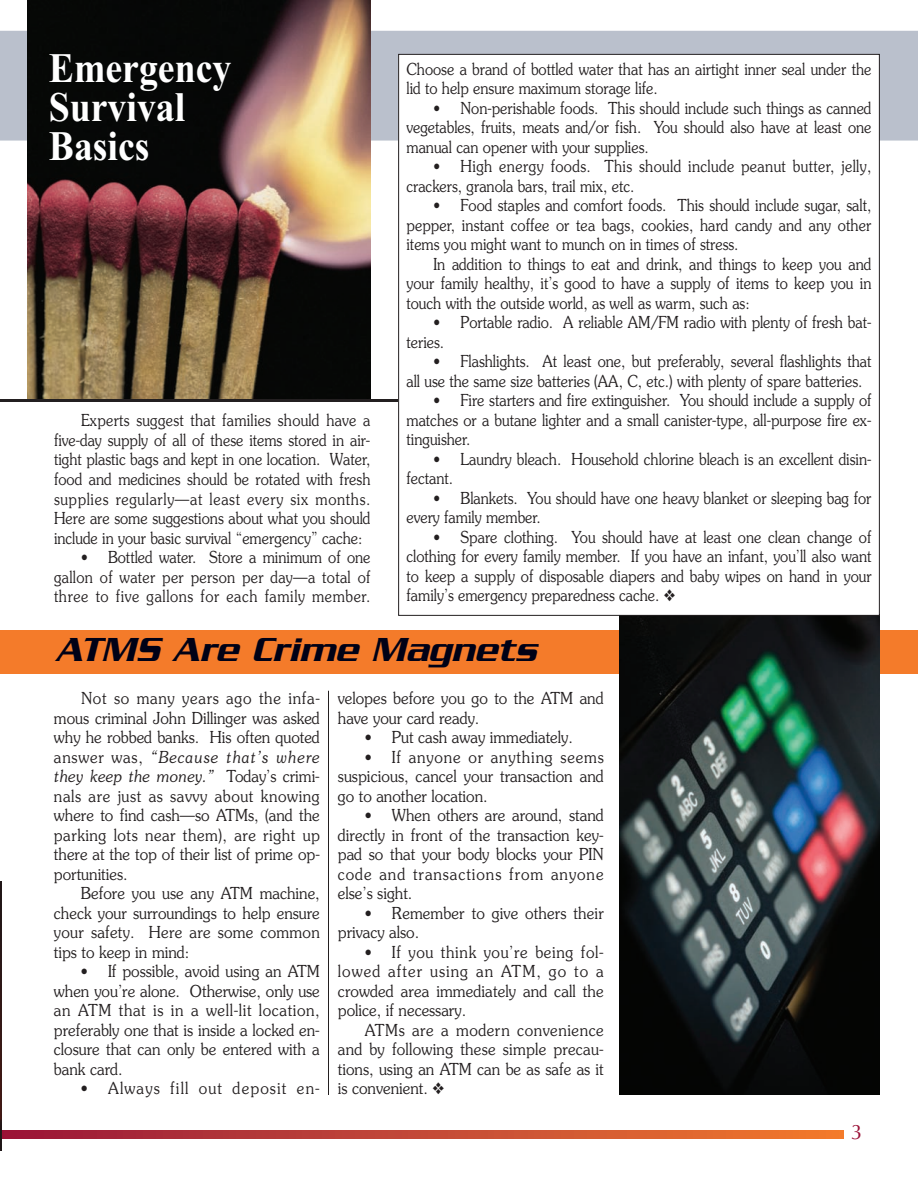
<style>
.page{position:relative;width:918px;height:1188px;background:#fff}
.page>*{position:absolute;margin:0;border:0;box-sizing:border-box;transform-origin:0 0}
.t1{font:700 42px/39px "Times New Roman";color:#fff;scale:.9 1}
.t2{font:italic 500 36px "Serpentine";letter-spacing:.005em;color:#000116}
.t3{font:21px "Optima";color:#9a1036}
.t4{font:300 16.5px/19.5px "Souvenir";color:#231f20;text-align:justify;scale:.88 1}
.t5{font:300 16.5px/19.5px "Souvenir";color:#231f20;text-align:justify;scale:.92 1}
.t6{font:300 16.5px/19.5px "Souvenir";letter-spacing:.025em;color:#231f20;scale:.88 1}
.t7{font:300 16.5px "Souvenir";letter-spacing:.075em;color:#231f20;scale:.92 1}
.s1{font-style:italic}
</style>
<div class="page">
<div style="left:0;top:31px;width:918px;height:110px;background:#bac0cc"></div>
<svg style="left:1px;top:1131px;width:843px;height:7px;background:#c44834"></svg>
<svg style="left:0;top:881px;width:1px;height:269px"></svg>
<img style="left:27px;top:0;width:343px;height:399px">
<hr style="left:0;top:399px;width:404px;height:3px;background:#231f20">
<div style="left:0;top:630px;width:918px;height:44px;background:#f47b2a"></div>
<img style="left:620px;top:616px;width:260px;height:479px">
<div style="left:399px;top:54px;width:480px;height:561px;background:#fff"></div>
<hr style="left:328px;top:691px;width:1px;height:404px;background:#231f20">
<h1 class="t1" style="left:49px;top:48px;width:204px">Emergency<br>Survival<br>Basics</h1>
<p class="t4" style="left:406px;top:59px;width:530px">Choose a brand of bottled water that has an airtight inner seal under the lid to help ensure maximum storage life.</p>
<p class="t4" style="left:406px;top:98px;width:530px;text-indent:27px">• Non-perishable foods. This should include such things as canned vegetables, fruits, meats and/or fish. You should also have at least one manual can opener with your supplies.</p>
<p class="t6" style="left:406px;top:157px;width:530px;text-indent:27px">• High energy foods. This should include peanut butter, jelly, crackers, granola bars, trail mix, etc.</p>
<p class="t4" style="left:406px;top:196px;width:530px;text-indent:27px">• Food staples and comfort foods. This should include sugar, salt, pepper, instant coffee or tea bags, cookies, hard candy and any other items you might want to munch on in times of stress.</p>
<p class="t4" style="left:406px;top:254px;width:530px;text-indent:27px">In addition to things to eat and drink, and things to keep you and your family healthy, it’s good to have a supply of items to keep you in touch with the outside world, as well as warm, such as:</p>
<p class="t4" style="left:407px;top:313px;width:530px;text-indent:27px">• Portable radio. A reliable AM/FM radio with plenty of fresh bat&shy;teries.</p>
<p class="t4" style="left:407px;top:352px;width:530px;text-indent:27px">• Flashlights. At least one, but preferably, several flashlights that all use the same size batteries (AA, C, etc.) with plenty of spare batteries.</p>
<p class="t4" style="left:407px;top:391px;width:530px;text-indent:27px">• Fire starters and fire extinguisher. You should include a supply of matches or a butane lighter and a small canister-type, all-purpose fire ex&shy;tinguisher.</p>
<p class="t4" style="left:407px;top:449px;width:530px;text-indent:27px">• Laundry bleach. Household chlorine bleach is an excellent disin&shy;fectant.</p>
<p class="t4" style="left:407px;top:488px;width:530px;text-indent:27px">• Blankets. You should have one heavy blanket or sleeping bag for every family member.</p>
<p class="t4" style="left:407px;top:527px;width:530px;text-indent:27px">• Spare clothing. You should have at least one clean change of clothing for every family member. If you have an infant, you’ll also want to keep a supply of disposable diapers and baby wipes on hand in your family’s emergency preparedness cache. ❖</p>
<p class="t4" style="left:54px;top:411px;width:361px;text-indent:27px">Experts suggest that families should have a five-day supply of all of these items stored in air&shy;tight plastic bags and kept in one location. Water, food and medicines should be rotated with fresh supplies regularly—at least every six months.<br>Here are some suggestions about what you should include in your basic survival “emergency” cache:</p>
<p class="t4" style="left:54px;top:548px;width:361px;text-indent:27px">• Bottled water. Store a minimum of one gallon of water per person per day—a total of three to five gallons for each family member.</p>
<h2 class="t2" style="left:56px;top:637px;width:482px">ATMS Are Crime Magnets</h2>
<p class="t5" style="left:54px;top:689px;width:291px;text-indent:27px">Not so many years ago the infa&shy;mous criminal John Dillinger was asked why he robbed banks. His often quoted answer was, <span class="s1">“Because that’s where they keep the money.”</span> Today’s crimi&shy;nals are just as savvy about knowing where to find cash—so ATMs, (and the parking lots near them), are right up there at the top of their list of prime op&shy;portunities.</p>
<p class="t5" style="left:54px;top:884px;width:290px;text-indent:27px">Before you use any ATM machine, check your surroundings to help ensure your safety. Here are some common tips to keep in mind:</p>
<p class="t5" style="left:54px;top:962px;width:291px;text-indent:27px">• If possible, avoid using an ATM when you’re alone. Otherwise, only use an ATM that is in a well-lit location, preferably one that is inside a locked en&shy;closure that can only be entered with a bank card.</p>
<p class="t7" style="left:81px;top:1079px;width:261px">• Always fill out deposit en-</p>
<p class="t5" style="left:338px;top:689px;width:290px">velopes before you go to the ATM and have your card ready.</p>
<p class="t5" style="left:365px;top:728px;width:228px">• Put cash away immediately.</p>
<p class="t5" style="left:338px;top:747px;width:291px;text-indent:27px">• If anyone or anything seems suspicious, cancel your transaction and go to another location.</p>
<p class="t5" style="left:338px;top:806px;width:291px;text-indent:27px">• When others are around, stand directly in front of the transaction key&shy;pad so that your body blocks your PIN code and transactions from anyone else’s sight.</p>
<p class="t5" style="left:338px;top:903px;width:291px;text-indent:27px">• Remember to give others their privacy also.</p>
<p class="t5" style="left:338px;top:942px;width:290px;text-indent:27px">• If you think you’re being fol&shy;lowed after using an ATM, go to a crowded area immediately and call the police, if necessary.</p>
<p class="t5" style="left:338px;top:1020px;width:291px;text-indent:27px">ATMs are a modern convenience and by following these simple precau&shy;tions, using an ATM can be as safe as it is convenient. ❖</p>
<p class="t3" style="left:851px;top:1124px;width:13px">3</p>
</div>
